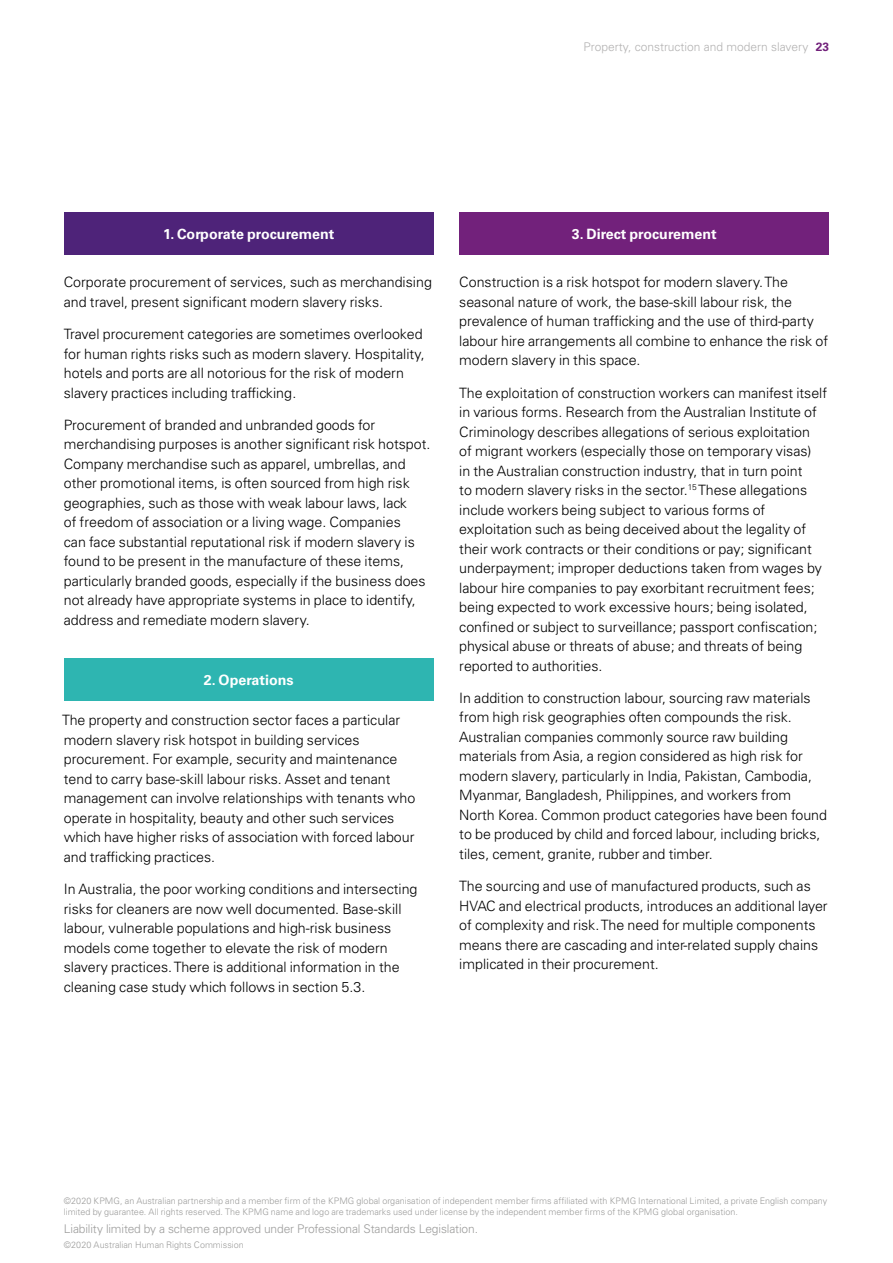
<style>
.page{position:relative;width:893px;height:1263px;background:#fff}
.page>*{position:absolute;margin:0;border:0;box-sizing:border-box;transform-origin:0 0}
.t1{font:300 14.25px/19.5px "Univers LT Std";color:#000}
.t2{font:700 14.25px "Univers LT Std";color:#fff}
.t3{font:300 12px "Univers LT Std";letter-spacing:-.01em;color:#9d9d9c}
.t4{font:300 12px "Univers LT Std";color:#b3b2b2}
.t5{font:300 9px/10.8px "Univers LT Std";color:#9d9d9c}
.s1{font-weight:700;color:#72217b}
</style>
<div class="page">
<div style="left:64px;top:213px;width:370px;height:42px;background:#4e2379"></div>
<div style="left:64px;top:658px;width:370px;height:43px;background:#2eb5b1"></div>
<div style="left:459px;top:213px;width:370px;height:42px;background:#72217b"></div>
<p class="t4" style="left:584px;top:40px;width:247px">Property, construction and modern slavery <span class="s1">23</span></p>
<p class="t2" style="left:163px;top:226px;width:173px">1. Corporate procurement</p>
<p class="t1" style="left:64px;top:273px;width:370px">Corporate procurement of services, such as merchandising and travel, present significant modern slavery risks.</p>
<p class="t1" style="left:64px;top:324px;width:362px">Travel procurement categories are sometimes overlooked for human rights risks such as modern slavery. Hospitality, hotels and ports are all notorious for the risk of modern slavery practices including trafficking.</p>
<p class="t1" style="left:64px;top:415px;width:368px">Procurement of branded and unbranded goods for merchandising purposes is another significant risk hotspot.<br>Company merchandise such as apparel, umbrellas, and other promotional items, is often sourced from high risk geographies, such as those with weak labour laws, lack<br>of freedom of association or a living wage. Companies<br>can face substantial reputational risk if modern slavery is found to be present in the manufacture of these items, particularly branded goods, especially if the business does not already have appropriate systems in place to identify, address and remediate modern slavery.</p>
<p class="t2" style="left:204px;top:671px;width:91px">2. Operations</p>
<p class="t1" style="left:62px;top:710px;width:355px">The property and construction sector faces a particular modern slavery risk hotspot in building services procurement. For example, security and maintenance tend to carry base-skill labour risks. Asset and tenant management can involve relationships with tenants who operate in hospitality, beauty and other such services which have higher risks of association with forced labour and trafficking practices.</p>
<p class="t1" style="left:64px;top:879px;width:355px">In Australia, the poor working conditions and intersecting risks for cleaners are now well documented. Base-skill labour, vulnerable populations and high-risk business models come together to elevate the risk of modern slavery practices. There is additional information in the cleaning case study which follows in section 5.3.</p>
<p class="t2" style="left:572px;top:226px;width:146px">3. Direct procurement</p>
<p class="t1" style="left:459px;top:273px;width:370px">Construction is a risk hotspot for modern slavery. The seasonal nature of work, the base-skill labour risk, the prevalence of human trafficking and the use of third-party labour hire arrangements all combine to enhance the risk of modern slavery in this space.</p>
<p class="t1" style="left:459px;top:383px;width:369px">The exploitation of construction workers can manifest itself in various forms. Research from the Australian Institute of Criminology describes allegations of serious exploitation<br>of migrant workers (especially those on temporary visas)<br>in the Australian construction industry, that in turn point<br>to modern slavery risks in the sector.<sup>15</sup> These allegations include workers being subject to various forms of exploitation such as being deceived about the legality of their work contracts or their conditions or pay; significant underpayment; improper deductions taken from wages by labour hire companies to pay exorbitant recruitment fees; being expected to work excessive hours; being isolated, confined or subject to surveillance; passport confiscation; physical abuse or threats of abuse; and threats of being reported to authorities.</p>
<p class="t1" style="left:459px;top:688px;width:369px">In addition to construction labour, sourcing raw materials from high risk geographies often compounds the risk.<br>Australian companies commonly source raw building materials from Asia, a region considered as high risk for modern slavery, particularly in India, Pakistan, Cambodia, Myanmar, Bangladesh, Philippines, and workers from North Korea. Common product categories have been found to be produced by child and forced labour, including bricks, tiles, cement, granite, rubber and timber.</p>
<p class="t1" style="left:459px;top:876px;width:370px">The sourcing and use of manufactured products, such as HVAC and electrical products, introduces an additional layer of complexity and risk. The need for multiple components means there are cascading and inter-related supply chains implicated in their procurement.</p>
<p class="t5" style="left:64px;top:1195px;width:765px">©2020 KPMG, an Australian partnership and a member firm of the KPMG global organisation of independent member firms affiliated with KPMG International Limited, a private English company limited by guarantee. All rights reserved. The KPMG name and logo are trademarks used under license by the independent member firms of the KPMG global organisation.</p>
<p class="t3" style="left:64px;top:1222px;width:416px">Liability limited by a scheme approved under Professional Standards Legislation.</p>
<p class="t5" style="left:64px;top:1240px;width:182px">©2020 Australian Human Rights Commission</p>
</div>
